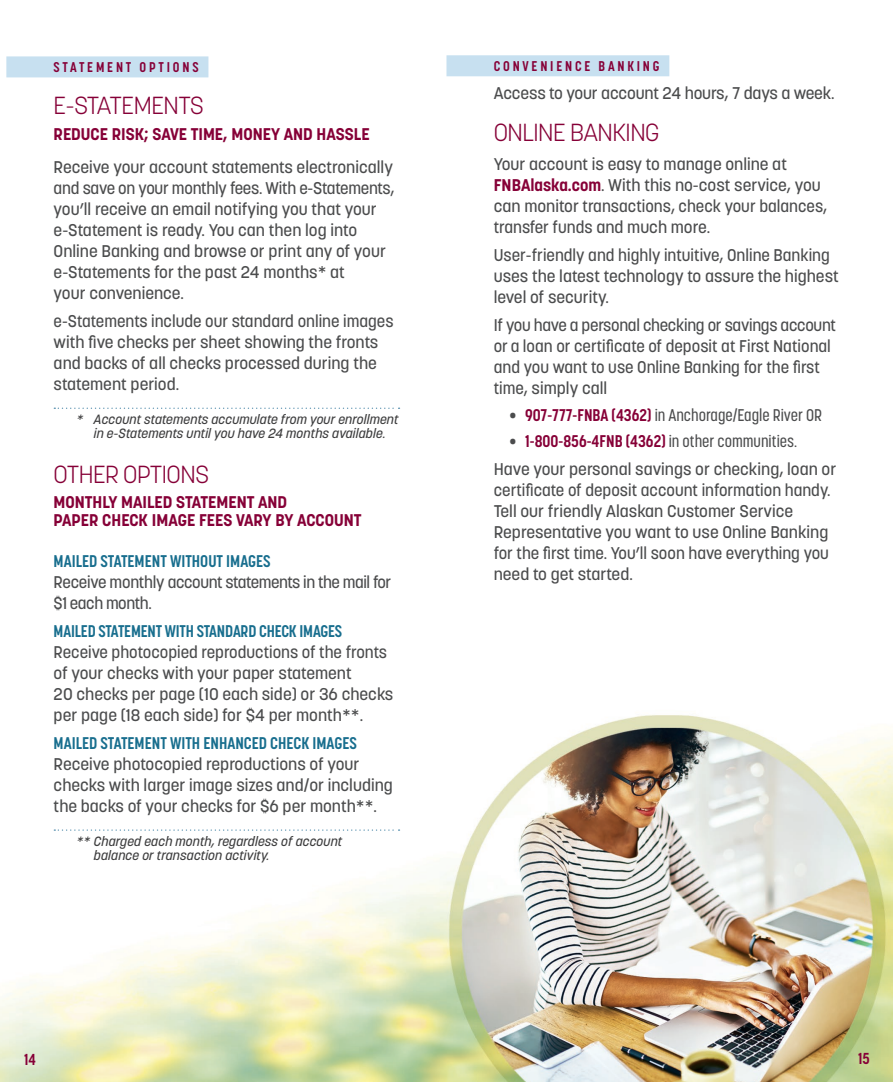
<style>
.page{position:relative;width:893px;height:1082px;background:#fff}
.page>*{position:absolute;margin:0;border:0;box-sizing:border-box;transform-origin:0 0}
.HEAD_b4_subh{font:300 24.5px "Korolev";letter-spacing:-.02em;color:#860037}
.HEAD_no_subh{font:300 24.5px "Korolev";letter-spacing:-.02em;color:#860037}
.BODY{font:500 16.8px/21px "Korolev";color:#4b4c4d}
.SUBHEAD_3{font:700 16.8px "Korolev Condensed";color:#186e8e}
.SUBHEAD_1_after_HEAD{font:700 16.8px/17.5px "Korolev";color:#860037}
.BULLET{font:500 16.8px "Korolev Condensed";color:#4b4c4d}
.BODY-2{font:500 16.8px/21px "Korolev";letter-spacing:-.025em;color:#4b4c4d}
.t1{font:700 15.75px "Korolev Condensed";color:#860037}
.section_HEAD{font:700 14px "Korolev Condensed";letter-spacing:.2em;color:#860037}
.NOTES_3_lines{font:italic 500 13.3px/14px "Korolev";color:#3e3e3f;text-align:center}
.NOTES{font:italic 500 13.3px/14px "Korolev";color:#3e3e3f}
.s1{font-weight:700;color:#860037}
</style>
<div class="page">
<img style="left:0;top:715px;width:892px;height:367px">
<div style="left:6px;top:56px;width:202px;height:21px;background:#c7e0f0"></div>
<svg style="left:54px;top:407px;width:345px;height:2px"></svg>
<svg style="left:54px;top:829px;width:345px;height:1px"></svg>
<div style="left:446px;top:55px;width:223px;height:21px;background:#c7e0f0"></div>
<svg style="left:0;top:1075px;width:6px;height:7px"></svg>
<svg style="left:886px;top:1075px;width:7px;height:7px"></svg>
<p class="section_HEAD" style="left:54px;top:59px;width:146px">STATEMENT OPTIONS</p>
<p class="HEAD_b4_subh" style="left:54px;top:90px;width:152px">E-STATEMENTS</p>
<p class="SUBHEAD_1_after_HEAD" style="left:54px;top:125px;width:317px">REDUCE RISK; SAVE TIME, MONEY AND HASSLE</p>
<p class="BODY" style="left:54px;top:157px;width:342px">Receive your account statements electronically and save on your monthly fees. With e-Statements, you’ll receive an email notifying you that your e-Statement is ready. You can then log into Online Banking and browse or print any of your e-Statements for the past 24 months* at<br>your convenience.</p>
<p class="BODY" style="left:54px;top:311px;width:341px">e-Statements include our standard online images with five checks per sheet showing the fronts and backs of all checks processed during the statement period.</p>
<p class="NOTES_3_lines" style="left:76px;top:412px;width:324px">* Account statements accumulate from your enrollment in e-Statements until you have 24 months available.</p>
<p class="HEAD_b4_subh" style="left:54px;top:459px;width:157px">OTHER OPTIONS</p>
<p class="SUBHEAD_1_after_HEAD" style="left:54px;top:493px;width:309px">MONTHLY MAILED STATEMENT AND<br>PAPER CHECK IMAGE FEES VARY BY ACCOUNT</p>
<p class="SUBHEAD_3" style="left:54px;top:551px;width:218px">MAILED STATEMENT WITHOUT IMAGES</p>
<p class="BODY-2" style="left:54px;top:571px;width:339px">Receive monthly account statements in the mail for $1 each month.</p>
<p class="SUBHEAD_3" style="left:54px;top:621px;width:290px">MAILED STATEMENT WITH STANDARD CHECK IMAGES</p>
<p class="BODY" style="left:54px;top:641px;width:341px">Receive photocopied reproductions of the fronts of your checks with your paper statement<br>20 checks per page (10 each side) or 36 checks per page (18 each side) for $4 per month**.</p>
<p class="SUBHEAD_3" style="left:54px;top:733px;width:305px">MAILED STATEMENT WITH ENHANCED CHECK IMAGES</p>
<p class="BODY" style="left:54px;top:753px;width:341px">Receive photocopied reproductions of your checks with larger image sizes and/or including the backs of your checks for $6 per month**.</p>
<p class="NOTES" style="left:94px;top:834px;width:250px;text-indent:-18px">** Charged each month, regardless of account balance or transaction activity.</p>
<p class="section_HEAD" style="left:494px;top:58px;width:167px">CONVENIENCE BANKING</p>
<p class="BODY" style="left:494px;top:83px;width:342px">Access to your account 24 hours, 7 days a week.</p>
<p class="HEAD_no_subh" style="left:494px;top:117px;width:167px">ONLINE BANKING</p>
<p class="BODY" style="left:494px;top:154px;width:335px">Your account is easy to manage online at <span class="s1">FNBAlaska.com</span>. With this no-cost service, you can monitor transactions, check your balances, transfer funds and much more.</p>
<p class="BODY" style="left:494px;top:245px;width:346px">User-friendly and highly intuitive, Online Banking uses the latest technology to assure the highest level of security.</p>
<p class="BODY" style="left:494px;top:315px;width:344px">If you have a personal checking or savings account or a loan or certificate of deposit at First National and you want to use Online Banking for the first time, simply call</p>
<p class="BULLET" style="left:509px;top:405px;width:314px">• <span class="s1">907-777-FNBA (4362)</span> in Anchorage/Eagle River OR</p>
<p class="BULLET" style="left:509px;top:431px;width:289px">• <span class="s1">1-800-856-4FNB (4362)</span> in other communities.</p>
<p class="BODY" style="left:494px;top:458px;width:344px">Have your personal savings or checking, loan or certificate of deposit account information handy.<br>Tell our friendly Alaskan Customer Service Representative you want to use Online Banking for the first time. You’ll soon have everything you need to get started.</p>
<p class="t1" style="left:24px;top:1050px;width:13px">14</p>
<p class="t1" style="left:858px;top:1049px;width:13px">15</p>
</div>
